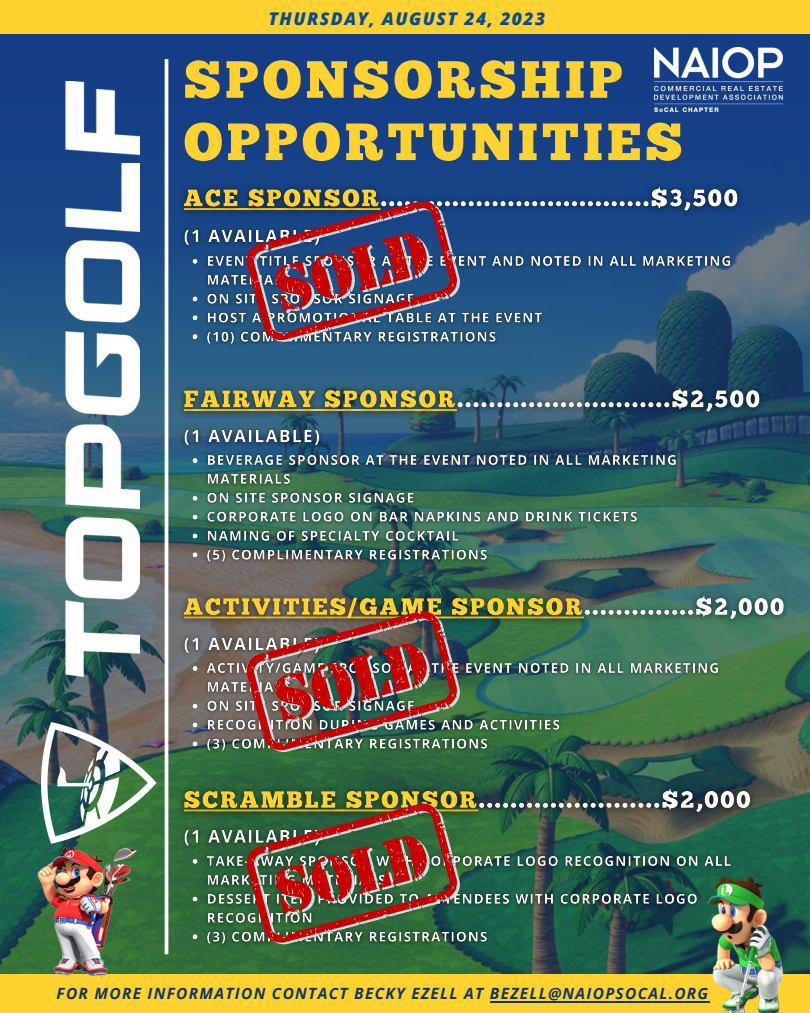
<style>
.page{position:relative;width:810px;height:1013px;background:#fff}
.page>*{position:absolute;margin:0;border:0;box-sizing:border-box;transform-origin:0 0}
.t1{font:52.3px "Chunk Five";letter-spacing:.08em;color:#ffd230}
.t2{font:italic 800 17.5px "Open Sans";letter-spacing:.08em;color:#0b4c8c}
.t3{font:italic 700 15.5px "Open Sans";letter-spacing:.08em;color:#11365c}
</style>
<div class="page">
<img style="left:0;top:34px;width:810px;height:940px">
<img style="left:42px;top:81px;width:97px;height:595px">
<img style="left:42px;top:677px;width:123px;height:169px">
<hr style="left:165px;top:59px;width:3px;height:895px;background:#fff">
<div style="left:0;top:974px;width:810px;height:38px;background:#ffd230"></div>
<div style="left:0;top:0;width:810px;height:34px;background:#ffd230"></div>
<img style="left:654px;top:47px;width:129px;height:64px">
<img style="left:0;top:846px;width:165px;height:130px">
<img style="left:671px;top:869px;width:139px;height:143px">
<img style="left:191px;top:445px;width:494px;height:125px">
<img style="left:191px;top:246px;width:548px;height:106px">
<img style="left:176px;top:425px;width:152px;height:30px">
<img style="left:173px;top:586px;width:624px;height:47px">
<img style="left:176px;top:624px;width:69px;height:39px">
<img style="left:191px;top:653px;width:535px;height:106px">
<img style="left:245px;top:610px;width:215px;height:142px">
<img style="left:191px;top:846px;width:548px;height:106px">
<hr style="left:490px;top:1000px;width:220px;height:2px;background:#11365c">
<img style="left:176px;top:225px;width:69px;height:30px">
<img style="left:173px;top:178px;width:578px;height:47px">
<img style="left:173px;top:378px;width:600px;height:47px">
<img style="left:173px;top:779px;width:589px;height:46px">
<img style="left:176px;top:816px;width:69px;height:40px">
<svg style="left:245px;top:802px;width:215px;height:142px;background:#725e42"></svg>
<svg style="left:245px;top:200px;width:215px;height:142px;background:#6d536c"></svg>
<p class="t2" style="left:268px;top:6px;width:278px">THURSDAY, AUGUST 24, 2023</p>
<p class="t1" style="left:184px;top:59px;width:440px">SPONSORSHIP</p>
<p class="t1" style="left:184px;top:121px;width:500px">OPPORTUNITIES</p>
<p class="t3" style="left:57px;top:982px;width:653px">FOR MORE INFORMATION CONTACT BECKY EZELL AT BEZELL@NAIOPSOCAL.ORG</p>
</div>
